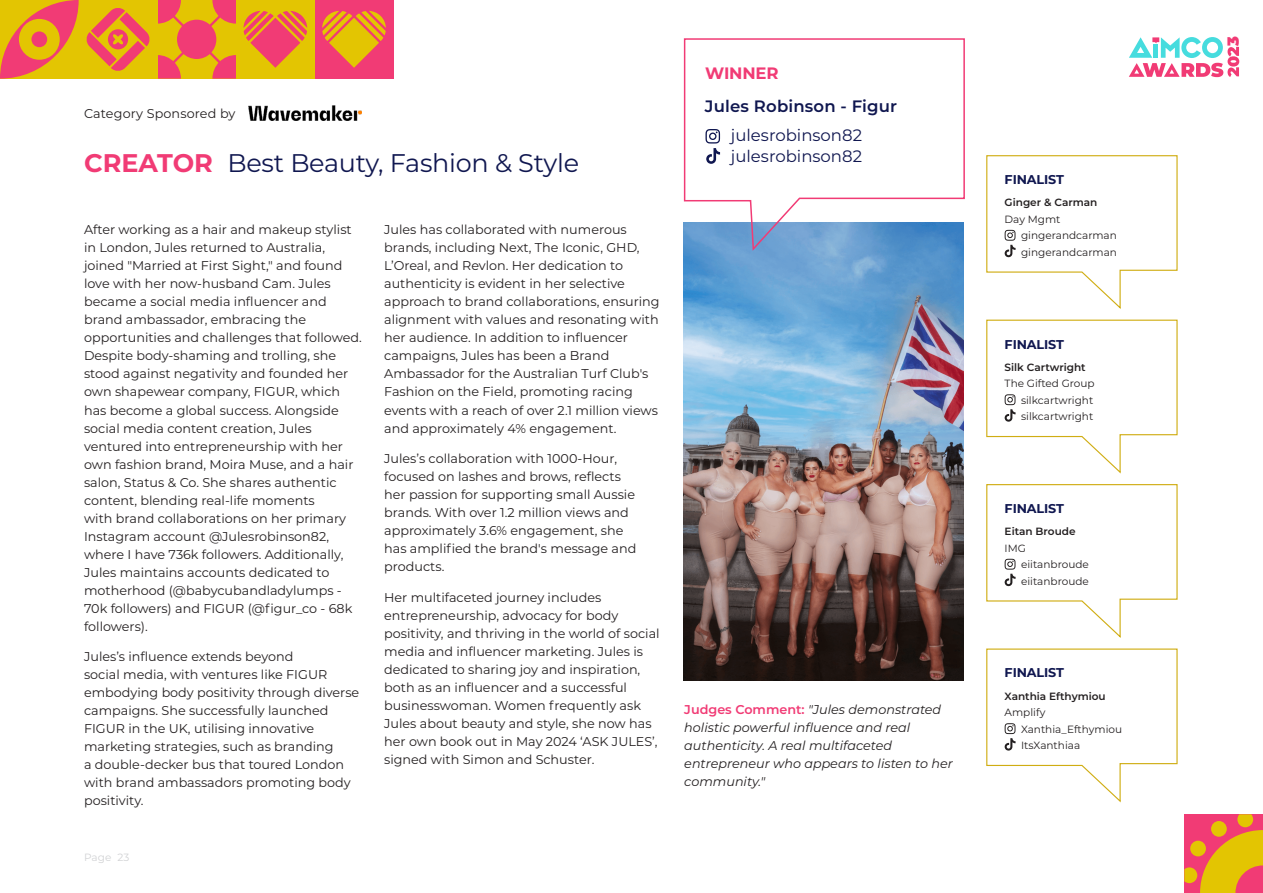
<style>
.page{position:relative;width:1263px;height:893px;background:#fff}
.page>*{position:absolute;margin:0;border:0;box-sizing:border-box;transform-origin:0 0}
.Paragraph_Style_1{font:25.5px "Montserrat";letter-spacing:-.01em;color:#101750}
.t1{font:16.5px/21px "Montserrat";color:#101750}
.t2{font:600 16.5px "Montserrat";letter-spacing:.01em;color:#101750}
.Paragraph_Style_2{font:700 16.5px "Montserrat";letter-spacing:-.01em;color:#f13b75}
.t3{font:900 16.05px "Montserrat";color:#f13b75}
.Paragraph_Style_3{font:12.75px/18px "Montserrat";color:#231f20}
.Paragraph_Style_3-2{font:italic 12.75px/18px "Montserrat";color:#231f20}
.Paragraph_Style_2-2{font:700 12.75px "Montserrat";letter-spacing:-.01em;color:#101750}
.t4{font:10.5px "Montserrat";color:#231f20}
.t5{font:600 10.5px "Montserrat";color:#231f20}
.t6{font:10.5px "Montserrat";letter-spacing:.01em;color:#d1d2d4}
.s1{font-weight:700;color:#f13b75}
.s2{font-weight:600;font-style:normal;color:#f13b75}
</style>
<div class="page">
<img style="left:684px;top:253px;width:279px;height:427px">
<img style="left:249px;top:106px;width:112px;height:15px">
<svg style="left:157px;top:0;width:79px;height:79px;background:#e9813a"></svg>
<div style="left:79px;top:0;width:78px;height:79px;background:#e3c502"></div>
<svg style="left:86px;top:8px;width:64px;height:63px"></svg>
<div style="left:236px;top:0;width:79px;height:79px;background:#e3c502"></div>
<svg style="left:243px;top:11px;width:64px;height:57px"></svg>
<svg style="left:0;top:0;width:79px;height:79px;background:#e98735"></svg>
<div style="left:19px;top:19px;width:41px;height:41px;background:#e3c502;border-radius:50%"></div>
<div style="left:31px;top:31px;width:16px;height:16px;background:#f13b75;border-radius:50%"></div>
<div style="left:315px;top:0;width:78px;height:79px;background:#f13b75"></div>
<svg style="left:322px;top:11px;width:64px;height:57px"></svg>
<svg style="left:1184px;top:814px;width:79px;height:79px;background:#e98239"></svg>
<svg style="left:1129px;top:37px;width:110px;height:40px"></svg>
<svg style="left:986px;top:155px;width:192px;height:154px"></svg>
<svg style="left:683px;top:38px;width:282px;height:215px"></svg>
<svg style="left:705px;top:129px;width:15px;height:35px"></svg>
<svg style="left:986px;top:319px;width:192px;height:155px"></svg>
<svg style="left:986px;top:484px;width:192px;height:154px"></svg>
<svg style="left:986px;top:648px;width:192px;height:155px"></svg>
<p class="Paragraph_Style_3" style="left:84px;top:104px;width:153px">Category Sponsored by</p>
<p class="Paragraph_Style_1" style="left:84px;top:145px;width:497px"><span class="s1">CREATOR</span> Best Beauty, Fashion &amp; Style</p>
<p class="Paragraph_Style_3" style="left:84px;top:220px;width:279px">After working as a hair and makeup stylist in London, Jules returned to Australia, joined "Married at First Sight," and found love with her now-husband Cam. Jules became a social media influencer and brand ambassador, embracing the opportunities and challenges that followed.<br>Despite body-shaming and trolling, she stood against negativity and founded her own shapewear company, FIGUR, which has become a global success. Alongside social media content creation, Jules ventured into entrepreneurship with her own fashion brand, Moira Muse, and a hair salon, Status &amp; Co. She shares authentic content, blending real-life moments<br>with brand collaborations on her primary Instagram account @Julesrobinson82, where I have 736k followers. Additionally, Jules maintains accounts dedicated to motherhood (@babycubandladylumps - 70k followers) and FIGUR (@figur_co - 68k followers).</p>
<p class="Paragraph_Style_3" style="left:84px;top:647px;width:277px">Jules’s influence extends beyond<br>social media, with ventures like FIGUR embodying body positivity through diverse campaigns. She successfully launched FIGUR in the UK, utilising innovative marketing strategies, such as branding<br>a double-decker bus that toured London with brand ambassadors promoting body positivity.</p>
<p class="t6" style="left:84px;top:850px;width:47px">Page 23</p>
<p class="Paragraph_Style_3" style="left:384px;top:220px;width:277px">Jules has collaborated with numerous brands, including Next, The Iconic, GHD, L’Oreal, and Revlon. Her dedication to authenticity is evident in her selective approach to brand collaborations, ensuring alignment with values and resonating with her audience. In addition to influencer campaigns, Jules has been a Brand Ambassador for the Australian Turf Club's Fashion on the Field, promoting racing events with a reach of over 2.1 million views and approximately 4% engagement.</p>
<p class="Paragraph_Style_3" style="left:384px;top:449px;width:254px">Jules’s collaboration with 1000-Hour, focused on lashes and brows, reflects her passion for supporting small Aussie brands. With over 1.2 million views and approximately 3.6% engagement, she has amplified the brand's message and products.</p>
<p class="Paragraph_Style_3" style="left:384px;top:588px;width:277px">Her multifaceted journey includes entrepreneurship, advocacy for body positivity, and thriving in the world of social media and influencer marketing. Jules is dedicated to sharing joy and inspiration, both as an influencer and a successful businesswoman. Women frequently ask Jules about beauty and style, she now has her own book out in May 2024 ‘ASK JULES’, signed with Simon and Schuster.</p>
<p class="Paragraph_Style_2" style="left:705px;top:61px;width:75px">WINNER</p>
<p class="t2" style="left:705px;top:94px;width:194px">Jules Robinson - Figur</p>
<p class="t1" style="left:731px;top:124px;width:133px">julesrobinson82 julesrobinson82</p>
<p class="Paragraph_Style_3-2" style="left:684px;top:700px;width:270px"><span class="s2">Judges Comment:</span> "Jules demonstrated holistic powerful influence and real authenticity. A real multifaceted entrepreneur who appears to listen to her community."</p>
<p class="Paragraph_Style_2-2" style="left:1005px;top:170px;width:61px">FINALIST</p>
<p class="t5" style="left:1005px;top:195px;width:94px">Ginger &amp; Carman</p>
<p class="t4" style="left:1005px;top:212px;width:57px">Day Mgmt</p>
<p class="t4" style="left:1021px;top:228px;width:97px">gingerandcarman</p>
<p class="t4" style="left:1021px;top:245px;width:97px">gingerandcarman</p>
<p class="Paragraph_Style_2-2" style="left:1005px;top:335px;width:61px">FINALIST</p>
<p class="t5" style="left:1005px;top:359px;width:83px">Silk Cartwright</p>
<p class="t4" style="left:1005px;top:376px;width:91px">The Gifted Group</p>
<p class="t4" style="left:1021px;top:393px;width:74px">silkcartwright</p>
<p class="t4" style="left:1021px;top:409px;width:74px">silkcartwright</p>
<p class="Paragraph_Style_2-2" style="left:1005px;top:499px;width:61px">FINALIST</p>
<p class="t5" style="left:1005px;top:524px;width:72px">Eitan Broude</p>
<p class="t4" style="left:1005px;top:541px;width:23px">IMG</p>
<p class="t4" style="left:1021px;top:557px;width:69px">eiitanbroude</p>
<p class="t4" style="left:1021px;top:574px;width:69px">eiitanbroude</p>
<p class="Paragraph_Style_2-2" style="left:1005px;top:664px;width:61px">FINALIST</p>
<p class="t5" style="left:1005px;top:688px;width:103px">Xanthia Efthymiou</p>
<p class="t4" style="left:1005px;top:705px;width:42px">Amplify</p>
<p class="t4" style="left:1021px;top:722px;width:103px">Xanthia_Efthymiou</p>
<p class="t4" style="left:1021px;top:738px;width:61px">ItsXanthiaa</p>
<p class="t3" style="left:1221px;top:46px;width:12px;rotate:-90deg">3</p>
</div>
